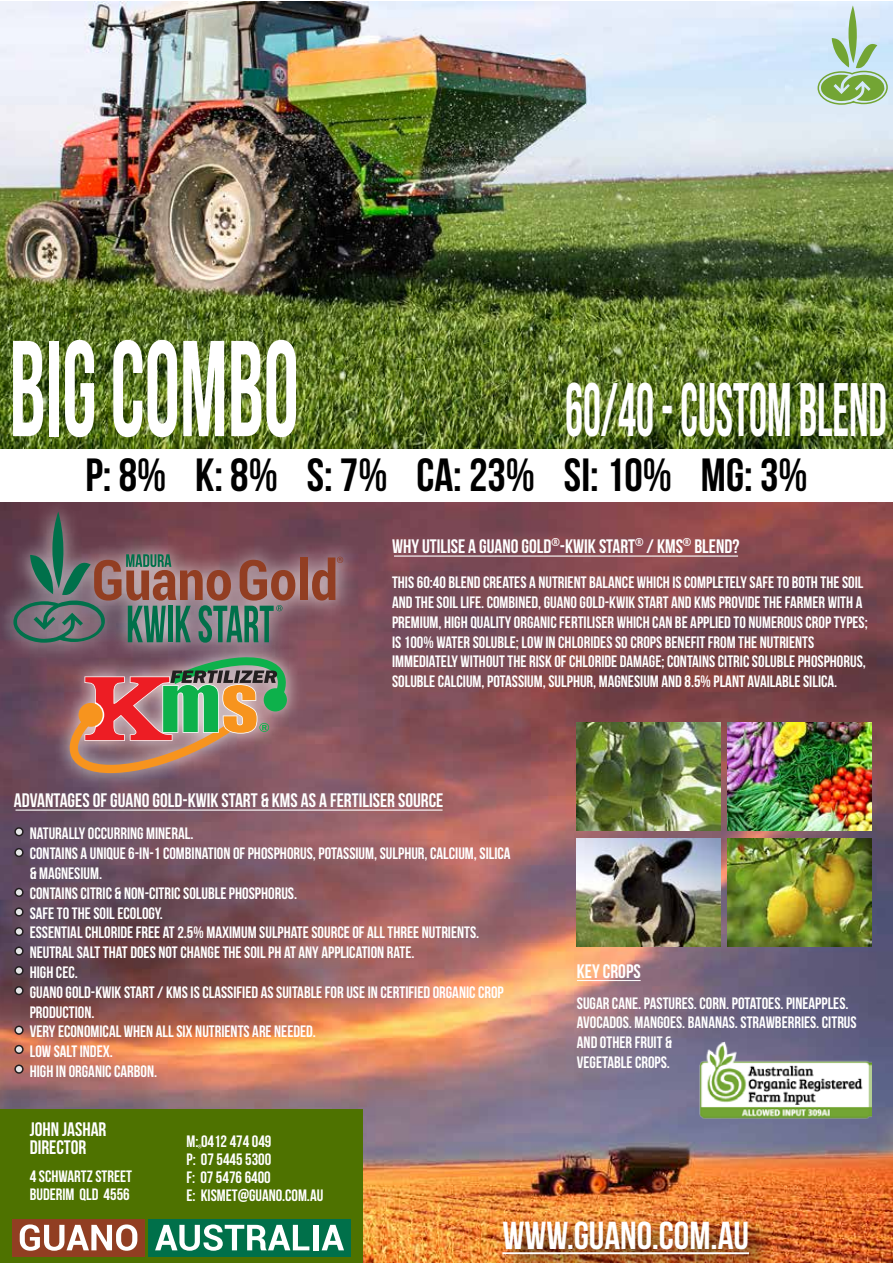
<style>
.page{position:relative;width:893px;height:1263px;background:#fff}
.page>*{position:absolute;margin:0;border:0;box-sizing:border-box;transform-origin:0 0}
.t1{font:136.05px "Bebas Neue";color:#fff;scale:.65 1}
.t2{font:75.6px "Bebas Neue";color:#fff;scale:.6 1}
.t3{font:46.5px "Bebas Neue";color:#000}
.t4{font:39px "Bebas Neue";color:#fff}
.t5{font:19.5px/18px "Bebas Neue";color:#fff}
.t6{font:16.5px/19.8px "Bebas Neue";color:#fff}
</style>
<div class="page">
<img style="left:0;top:502px;width:893px;height:761px">
<img style="left:0;top:2px;width:893px;height:446px">
<div style="left:0;top:1109px;width:362px;height:153px;background:#4e7200"></div>
<svg style="left:817px;top:5px;width:71px;height:101px;background:#b6d3bd"></svg>
<hr style="left:577px;top:980px;width:64px;height:1px;background:#fff">
<svg style="left:198px;top:1144px;width:4px;height:4px"></svg>
<div style="left:15px;top:828px;width:8px;height:8px;background:#e6e7e8;border-radius:50%"></div>
<div style="left:14px;top:827px;width:10px;height:9px;border:2px solid #231f20;border-radius:50%"></div>
<div style="left:15px;top:849px;width:8px;height:7px;background:#e6e7e8;border-radius:50%"></div>
<div style="left:14px;top:848px;width:10px;height:9px;border:2px solid #231f20;border-radius:50%"></div>
<div style="left:15px;top:888px;width:8px;height:8px;background:#e6e7e8;border-radius:50%"></div>
<div style="left:14px;top:888px;width:10px;height:9px;border:2px solid #231f20;border-radius:50%"></div>
<div style="left:15px;top:908px;width:8px;height:8px;background:#e6e7e8;border-radius:50%"></div>
<div style="left:14px;top:907px;width:10px;height:10px;border:2px solid #231f20;border-radius:50%"></div>
<div style="left:15px;top:928px;width:8px;height:7px;background:#e6e7e8;border-radius:50%"></div>
<div style="left:14px;top:927px;width:10px;height:9px;border:2px solid #231f20;border-radius:50%"></div>
<div style="left:15px;top:947px;width:8px;height:8px;background:#e6e7e8;border-radius:50%"></div>
<div style="left:14px;top:946px;width:10px;height:10px;border:2px solid #231f20;border-radius:50%"></div>
<div style="left:15px;top:987px;width:8px;height:7px;background:#e6e7e8;border-radius:50%"></div>
<div style="left:14px;top:986px;width:10px;height:9px;border:2px solid #231f20;border-radius:50%"></div>
<div style="left:15px;top:1026px;width:8px;height:8px;background:#e6e7e8;border-radius:50%"></div>
<div style="left:14px;top:1025px;width:10px;height:10px;border:2px solid #231f20;border-radius:50%"></div>
<div style="left:15px;top:1045px;width:8px;height:8px;background:#e6e7e8;border-radius:50%"></div>
<div style="left:14px;top:1045px;width:10px;height:9px;border:2px solid #231f20;border-radius:50%"></div>
<div style="left:15px;top:1065px;width:8px;height:8px;background:#e6e7e8;border-radius:50%"></div>
<div style="left:14px;top:1064px;width:10px;height:10px;border:2px solid #231f20;border-radius:50%"></div>
<div style="left:15px;top:967px;width:8px;height:7px;background:#e6e7e8;border-radius:50%"></div>
<div style="left:14px;top:966px;width:10px;height:9px;border:2px solid #231f20;border-radius:50%"></div>
<img style="left:698px;top:1041px;width:174px;height:78px">
<img style="left:728px;top:722px;width:144px;height:108px">
<img style="left:728px;top:838px;width:144px;height:108px">
<img style="left:576px;top:722px;width:144px;height:108px">
<img style="left:576px;top:838px;width:144px;height:108px">
<hr style="left:394px;top:555px;width:344px;height:2px;background:#fff">
<hr style="left:15px;top:809px;width:428px;height:2px;background:#fff">
<div style="left:12px;top:1219px;width:133px;height:37px;background:#913e22"></div>
<div style="left:148px;top:1219px;width:202px;height:37px;background:#00704a"></div>
<svg style="left:20px;top:1224px;width:117px;height:27px"></svg>
<svg style="left:155px;top:1224px;width:154px;height:27px"></svg>
<div style="left:313px;top:1225px;width:5px;height:25px;background:#fff"></div>
<svg style="left:322px;top:1225px;width:22px;height:25px"></svg>
<img style="left:0;top:502px;width:371px;height:169px">
<div style="left:300px;top:557px;width:8px;height:43px;background:#923e22"></div>
<svg style="left:312px;top:557px;width:31px;height:44px"></svg>
<svg style="left:13px;top:511px;width:282px;height:132px;background:#746162"></svg>
<img style="left:47px;top:634px;width:262px;height:161px">
<svg style="left:66px;top:656px;width:222px;height:117px;background:#9d7c67"></svg>
<img style="left:354px;top:1204px;width:539px;height:59px">
<hr style="left:502px;top:1252px;width:247px;height:2px;background:#fff">
<h1 class="t1" style="left:9px;top:314px;width:446px">BIG COMBO</h1>
<h2 class="t2" style="left:565px;top:368px;width:538px">60/40 - CUSTOM BLEND</h2>
<h3 class="t3" style="left:85px;top:449px;width:724px">P: 8% K: 8% S: 7% CA: 23% SI: 10% MG: 3%</h3>
<p class="t5" style="left:392px;top:537px;width:349px">WHY UTILISE A GUANO GOLD<sup>®</sup>-KWIK START<sup>®</sup> / KMS<sup>®</sup> BLEND?</p>
<p class="t6" style="left:392px;top:572px;width:477px">THIS 60:40 BLEND CREATES A NUTRIENT BALANCE WHICH IS COMPLETELY SAFE TO BOTH THE SOIL AND THE SOIL LIFE. COMBINED, GUANO GOLD-KWIK START AND KMS PROVIDE THE FARMER WITH A PREMIUM, HIGH QUALITY ORGANIC FERTILISER WHICH CAN BE APPLIED TO NUMEROUS CROP TYPES; IS 100% WATER SOLUBLE; LOW IN CHLORIDES SO CROPS BENEFIT FROM THE NUTRIENTS IMMEDIATELY WITHOUT THE RISK OF CHLORIDE DAMAGE; CONTAINS CITRIC SOLUBLE PHOSPHORUS, SOLUBLE CALCIUM, POTASSIUM, SULPHUR, MAGNESIUM AND 8.5% PLANT AVAILABLE SILICA.</p>
<p class="t5" style="left:14px;top:790px;width:431px">ADVANTAGES OF GUANO GOLD-KWIK START &amp; KMS AS A FERTILISER SOURCE</p>
<p class="t6" style="left:30px;top:824px;width:482px">NATURALLY OCCURRING MINERAL.<br>CONTAINS A UNIQUE 6-IN-1 COMBINATION OF PHOSPHORUS, POTASSIUM, SULPHUR, CALCIUM, SILICA &amp; MAGNESIUM.<br>CONTAINS CITRIC &amp; NON-CITRIC SOLUBLE PHOSPHORUS.<br>SAFE TO THE SOIL ECOLOGY.<br>ESSENTIAL CHLORIDE FREE AT 2.5% MAXIMUM SULPHATE SOURCE OF ALL THREE NUTRIENTS.<br>NEUTRAL SALT THAT DOES NOT CHANGE THE SOIL PH AT ANY APPLICATION RATE.<br>HIGH CEC.<br>GUANO GOLD-KWIK START / KMS IS CLASSIFIED AS SUITABLE FOR USE IN CERTIFIED ORGANIC CROP PRODUCTION.<br>VERY ECONOMICAL WHEN ALL SIX NUTRIENTS ARE NEEDED.<br>LOW SALT INDEX.<br>HIGH IN ORGANIC CARBON.</p>
<p class="t5" style="left:30px;top:1120px;width:78px">JOHN JASHAR<br>DIRECTOR</p>
<p class="t6" style="left:30px;top:1167px;width:104px;line-height:18px">4 SCHWARTZ STREET<br>BUDERIM QLD 4556</p>
<p class="t6" style="left:186px;top:1132px;width:138px;line-height:18px">M: 0412 474 049<br>P: 07 5445 5300<br>F: 07 5476 6400<br>E: KISMET@GUANO.COM.AU</p>
<p class="t5" style="left:577px;top:962px;width:65px">KEY CROPS</p>
<p class="t6" style="left:577px;top:993px;width:281px">SUGAR CANE. PASTURES. CORN. POTATOES. PINEAPPLES.<br>AVOCADOS. MANGOES. BANANAS. STRAWBERRIES. CITRUS AND OTHER FRUIT &amp;<br>VEGETABLE CROPS.</p>
<h3 class="t4" style="left:502px;top:1214px;width:248px">WWW.GUANO.COM.AU</h3>
</div>
